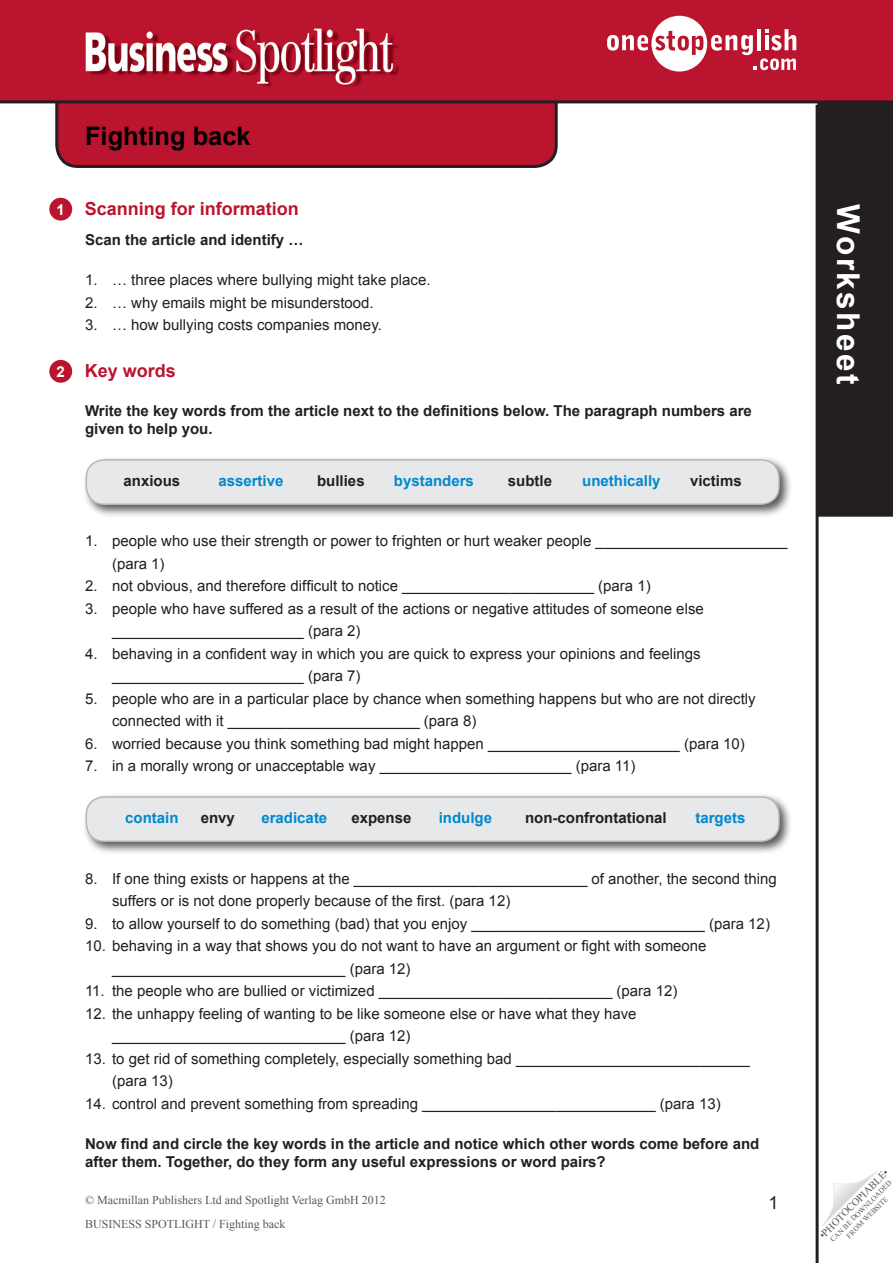
<style>
.page{position:relative;width:893px;height:1263px;background:#fff}
.page>*{position:absolute;margin:0;border:0;box-sizing:border-box;transform-origin:0 0}
.t1{font:700 31.5px "Arial";letter-spacing:.08em;color:#fff}
.t2{font:700 25.5px "Arial";color:#000}
.t3{font:700 18px "Arial";color:#bb142e}
.t4{font:18px "Arial";color:#231f20}
.worksheet_regular{font:15px/22.5px "Arial";color:#231f20}
.worksheet_regular-2{font:700 15px/18px "Arial";color:#231f20}
.worksheet_regular-3{font:700 15px "Arial";color:#0088ce}
.t5{font:12px "Times New Roman";color:#57585a}
.t6{font:10.5px "Times New Roman";color:#57585a}
.t7{font:7.5px "Times New Roman";color:#57585a}
.s1{font-size:15px;color:#fff}
</style>
<div class="page">
<div style="left:57px;top:2px;width:499px;height:164px;background:#bb142e;border-radius:21px"></div>
<div style="left:55px;top:0;width:503px;height:168px;border:3px solid #231f20;border-radius:21px"></div>
<hr style="left:816px;top:105px;width:3px;height:1158px;background:#231f20">
<svg style="left:822px;top:1171px;width:55px;height:55px"></svg>
<div style="left:818px;top:103px;width:74px;height:413px;background:#231f20"></div>
<div style="left:817px;top:102px;width:76px;height:415px;border:2px solid #231f20"></div>
<div style="left:0;top:0;width:893px;height:102px;background:#bb142e"></div>
<img style="left:85px;top:28px;width:314px;height:59px">
<svg style="left:607px;top:16px;width:189px;height:56px"></svg>
<hr style="left:0;top:100px;width:893px;height:3px;background:#231f20">
<div style="left:49px;top:198px;width:23px;height:23px;background:#bb142e;border-radius:50%"></div>
<div style="left:49px;top:360px;width:23px;height:23px;background:#bb142e;border-radius:50%"></div>
<div style="left:82px;top:456px;width:710px;height:62px;background:#231f20;opacity:.75"></div>
<div style="left:86px;top:460px;width:693px;height:44px;background:#e7e8e9;border-radius:18px"></div>
<div style="left:86px;top:459px;width:694px;height:46px;border:2px solid #b6b7bb;border-radius:18px"></div>
<div style="left:82px;top:793px;width:710px;height:62px;background:#231f20;opacity:.75"></div>
<div style="left:86px;top:797px;width:693px;height:44px;background:#e7e8e9;border-radius:18px"></div>
<div style="left:86px;top:796px;width:694px;height:46px;border:2px solid #b6b7bb;border-radius:18px"></div>
<p class="t2" style="left:85px;top:119px;width:167px">Fighting back</p>
<p class="t3" style="left:56px;top:197px;width:244px"><span class="s1">1</span> Scanning for information</p>
<p class="worksheet_regular-2" style="left:85px;top:231px;width:220px">Scan the article and identify …</p>
<p class="worksheet_regular" style="left:85px;top:269px;width:347px">1. … three places where bullying might take place.</p>
<p class="worksheet_regular" style="left:85px;top:291px;width:290px">2. … why emails might be misunderstood.</p>
<p class="worksheet_regular" style="left:85px;top:314px;width:298px">3. … how bullying costs companies money.</p>
<p class="t3" style="left:56px;top:359px;width:121px"><span class="s1">2</span> Key words</p>
<p class="worksheet_regular-2" style="left:85px;top:402px;width:668px">Write the key words from the article next to the definitions below. The paragraph numbers are given to help you.</p>
<p class="worksheet_regular-2" style="left:124px;top:472px;width:58px">anxious</p>
<p class="worksheet_regular-3" style="left:218px;top:471px;width:67px">assertive</p>
<p class="worksheet_regular-2" style="left:317px;top:472px;width:49px">bullies</p>
<p class="worksheet_regular-3" style="left:394px;top:471px;width:82px">bystanders</p>
<p class="worksheet_regular-2" style="left:508px;top:472px;width:46px">subtle</p>
<p class="worksheet_regular-3" style="left:582px;top:471px;width:80px">unethically</p>
<p class="worksheet_regular-2" style="left:690px;top:472px;width:53px">victims</p>
<p class="worksheet_regular" style="left:112px;top:530px;width:677px;text-indent:-27px">1. people who use their strength or power to frighten or hurt weaker people _______________________ (para 1)</p>
<p class="worksheet_regular" style="left:85px;top:575px;width:567px">2. not obvious, and therefore difficult to notice _______________________ (para 1)</p>
<p class="worksheet_regular" style="left:112px;top:597px;width:593px;text-indent:-27px">3. people who have suffered as a result of the actions or negative attitudes of someone else _______________________ (para 2)</p>
<p class="worksheet_regular" style="left:112px;top:642px;width:590px;text-indent:-27px">4. behaving in a confident way in which you are quick to express your opinions and feelings _______________________ (para 7)</p>
<p class="worksheet_regular" style="left:112px;top:687px;width:645px;text-indent:-27px">5. people who are in a particular place by chance when something happens but who are not directly connected with it _______________________ (para 8)</p>
<p class="worksheet_regular" style="left:85px;top:732px;width:661px">6. worried because you think something bad might happen _______________________ (para 10)</p>
<p class="worksheet_regular" style="left:85px;top:755px;width:552px">7. in a morally wrong or unacceptable way _______________________ (para 11)</p>
<p class="worksheet_regular-3" style="left:125px;top:808px;width:55px">contain</p>
<p class="worksheet_regular-2" style="left:201px;top:809px;width:36px">envy</p>
<p class="worksheet_regular-3" style="left:261px;top:808px;width:67px">eradicate</p>
<p class="worksheet_regular-2" style="left:351px;top:809px;width:62px">expense</p>
<p class="worksheet_regular-3" style="left:439px;top:808px;width:55px">indulge</p>
<p class="worksheet_regular-2" style="left:525px;top:809px;width:143px">non-confrontational</p>
<p class="worksheet_regular-3" style="left:695px;top:808px;width:52px">targets</p>
<p class="worksheet_regular" style="left:112px;top:867px;width:666px;text-indent:-27px">8. If one thing exists or happens at the ____________________________ of another, the second thing suffers or is not done properly because of the first. (para 12)</p>
<p class="worksheet_regular" style="left:85px;top:912px;width:686px">9. to allow yourself to do something (bad) that you enjoy ____________________________ (para 12)</p>
<p class="worksheet_regular" style="left:112px;top:935px;width:596px;text-indent:-27px">10. behaving in a way that shows you do not want to have an argument or fight with someone ____________________________ (para 12)</p>
<p class="worksheet_regular" style="left:85px;top:980px;width:594px">11. the people who are bullied or victimized ____________________________ (para 12)</p>
<p class="worksheet_regular" style="left:112px;top:1002px;width:526px;text-indent:-27px">12. the unhappy feeling of wanting to be like someone else or have what they have ____________________________ (para 12)</p>
<p class="worksheet_regular" style="left:112px;top:1047px;width:639px;text-indent:-27px">13. to get rid of something completely, especially something bad ____________________________ (para 13)</p>
<p class="worksheet_regular" style="left:85px;top:1092px;width:637px">14. control and prevent something from spreading ____________________________ (para 13)</p>
<p class="worksheet_regular-2" style="left:85px;top:1135px;width:676px">Now find and circle the key words in the article and notice which other words come before and after them. Together, do they form any useful expressions or word pairs?</p>
<p class="t5" style="left:85px;top:1192px;width:302px">© Macmillan Publishers Ltd and Spotlight Verlag GmbH 2012</p>
<p class="t5" style="left:85px;top:1215px;width:202px">BUSINESS SPOTLIGHT / Fighting back</p>
<p class="t4" style="left:769px;top:1191px;width:12px">1</p>
<p class="t1" style="left:869px;top:204px;width:182px;rotate:90deg">Worksheet</p>
<p class="t6" style="left:816px;top:1232px;width:95px;rotate:-45deg">•PHOTOCOPIABLE•</p>
<p class="t7" style="left:828px;top:1237px;width:85px;rotate:-45deg">CAN BE DOWNLOADED</p>
<p class="t7" style="left:844px;top:1233px;width:57px;rotate:-45deg">FROM WEBSITE</p>
</div>
